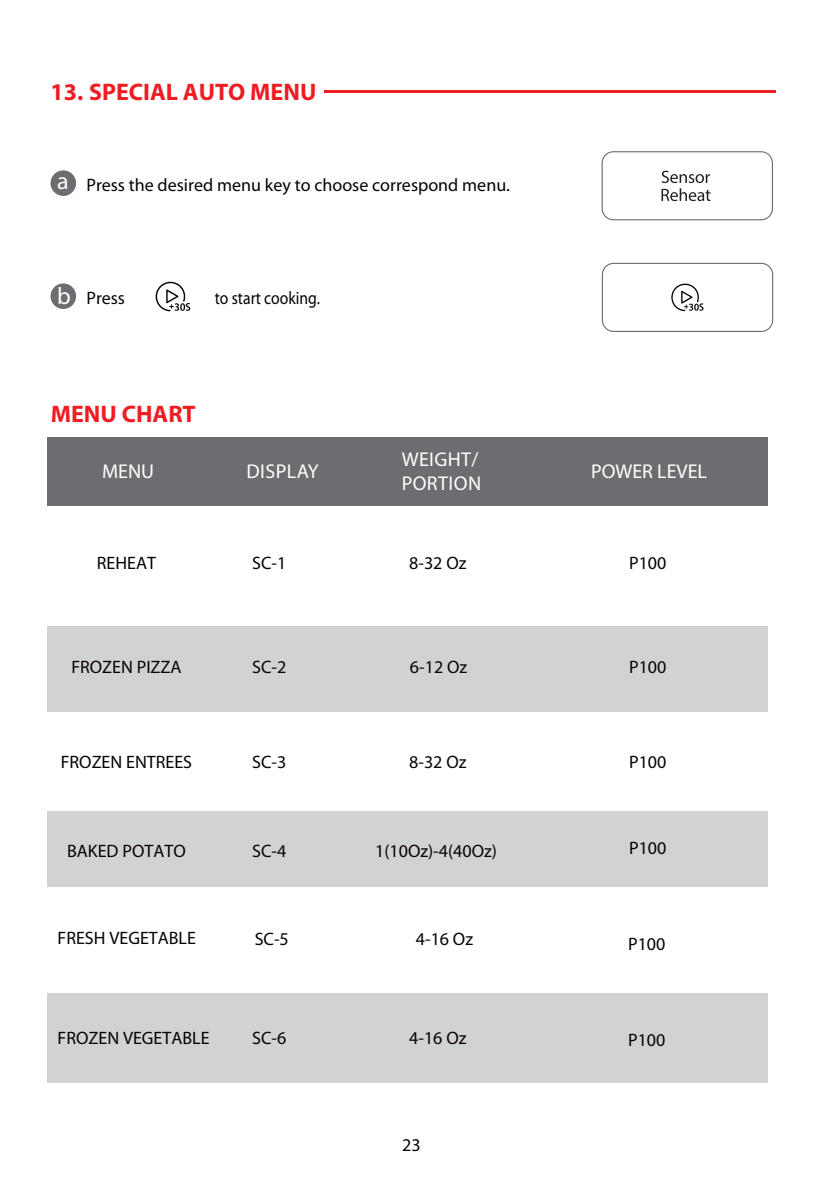
<style>
.page{position:relative;width:823px;height:1191px;background:#fff}
.page>*{position:absolute;margin:0;border:0;box-sizing:border-box;transform-origin:0 0}
.t1{font:700 24px "Myriad Pro";color:#ee1d23}
.t2{font:20px/23.8px "Myriad Pro";letter-spacing:.02em;color:#fff}
.t3{font:20px "Myriad Pro";color:#fff}
.t4{font:18px "Myriad Pro";color:#080302}
.t5{font:18px "Myriad Pro";color:#080302;scale:.87 1}
.s1{font-size:24px;color:#fff}
</style>
<div class="page">
<div style="left:601px;top:151px;width:171px;height:69px;border:1px solid #6c6d70;border-radius:11px"></div>
<div style="left:47px;top:627px;width:720px;height:85px;background:#d1d2d4"></div>
<div style="left:47px;top:811px;width:720px;height:75px;background:#d1d2d4"></div>
<div style="left:47px;top:993px;width:720px;height:89px;background:#d1d2d4"></div>
<div style="left:47px;top:437px;width:720px;height:68px;background:#6c6d70"></div>
<hr style="left:324px;top:90px;width:451px;height:3px;background:#ee1d23">
<svg style="left:155px;top:281px;width:35px;height:30px"></svg>
<div style="left:50px;top:283px;width:26px;height:26px;background:#6c6d70;border-radius:50%"></div>
<div style="left:50px;top:170px;width:26px;height:26px;background:#6c6d70;border-radius:50%"></div>
<svg style="left:661px;top:171px;width:49px;height:30px"></svg>
<svg style="left:671px;top:283px;width:32px;height:28px"></svg>
<div style="left:601px;top:263px;width:171px;height:69px;border:1px solid #6c6d70;border-radius:11px"></div>
<h1 class="t1" style="left:50px;top:76px;width:267px">13. SPECIAL AUTO MENU</h1>
<p class="t4" style="left:57px;top:174px;width:454px"><span class="s1">a</span> Press the desired menu key to choose correspond menu.</p>
<p class="t4" style="left:57px;top:287px;width:69px"><span class="s1">b</span> Press</p>
<p class="t5" style="left:214px;top:287px;width:123px">to start cooking.</p>
<h1 class="t1" style="left:51px;top:398px;width:146px">MENU CHART</h1>
<p class="t2" style="left:102px;top:459px;width:54px">MENU</p>
<p class="t2" style="left:246px;top:459px;width:73px">DISPLAY</p>
<p class="t2" style="left:401px;top:447px;width:81px">WEIGHT/<br>PORTION</p>
<p class="t3" style="left:590px;top:459px;width:117px">POWER LEVEL</p>
<p class="t4" style="left:97px;top:551px;width:61px">REHEAT</p>
<p class="t4" style="left:252px;top:551px;width:36px">SC-1</p>
<p class="t4" style="left:409px;top:551px;width:59px">8-32 Oz</p>
<p class="t4" style="left:628px;top:551px;width:39px">P100</p>
<p class="t4" style="left:71px;top:656px;width:112px">FROZEN PIZZA</p>
<p class="t4" style="left:252px;top:656px;width:36px">SC-2</p>
<p class="t4" style="left:410px;top:656px;width:59px">6-12 Oz</p>
<p class="t4" style="left:628px;top:655px;width:39px">P100</p>
<p class="t4" style="left:61px;top:750px;width:133px">FROZEN ENTREES</p>
<p class="t4" style="left:252px;top:750px;width:36px">SC-3</p>
<p class="t4" style="left:409px;top:750px;width:59px">8-32 Oz</p>
<p class="t4" style="left:628px;top:750px;width:39px">P100</p>
<p class="t4" style="left:67px;top:840px;width:120px">BAKED POTATO</p>
<p class="t4" style="left:252px;top:840px;width:36px">SC-4</p>
<p class="t4" style="left:375px;top:840px;width:123px">1(10Oz)-4(40Oz)</p>
<p class="t4" style="left:628px;top:836px;width:39px">P100</p>
<p class="t4" style="left:58px;top:927px;width:140px">FRESH VEGETABLE</p>
<p class="t4" style="left:254px;top:928px;width:36px">SC-5</p>
<p class="t4" style="left:415px;top:928px;width:59px">4-16 Oz</p>
<p class="t4" style="left:627px;top:933px;width:39px">P100</p>
<p class="t4" style="left:409px;top:1026px;width:59px">4-16 Oz</p>
<p class="t4" style="left:58px;top:1026px;width:153px">FROZEN VEGETABLE</p>
<p class="t4" style="left:627px;top:1028px;width:39px">P100</p>
<p class="t4" style="left:252px;top:1026px;width:36px">SC-6</p>
<p class="t4" style="left:402px;top:1134px;width:20px">23</p>
</div>
